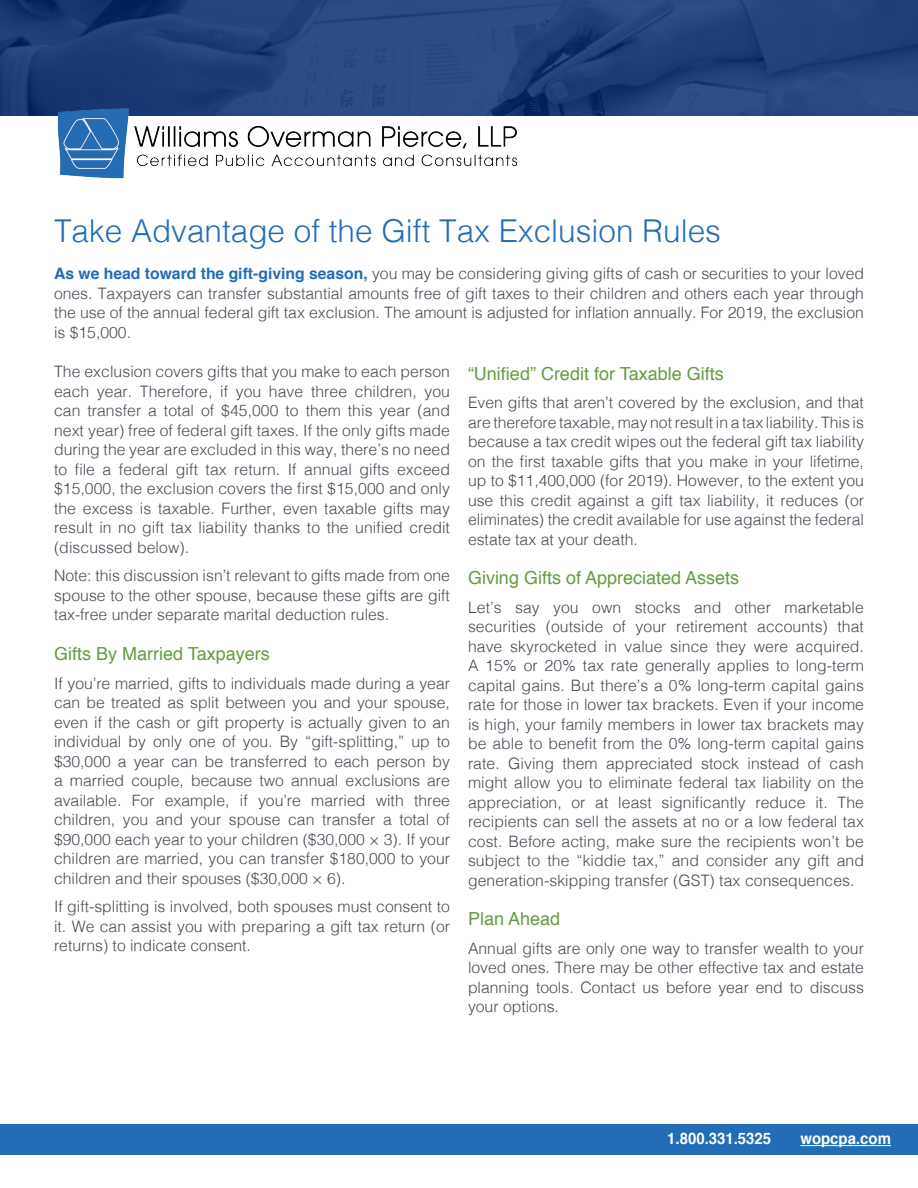
<style>
.page{position:relative;width:918px;height:1188px;background:#fff}
.page>*{position:absolute;margin:0;border:0;box-sizing:border-box;transform-origin:0 0}
.author_text{font:300 31.5px "Helvetica";color:#226db6}
.Subheads{font:18px "Helvetica";color:#669c41}
.Body_Copy{font:300 15.75px/19.5px "Helvetica";color:#464b54;text-align:justify}
.Indents{font:700 15.75px "Helvetica";color:#fff;scale:.95 1}
.s1{font-weight:700;color:#226db6}
</style>
<div class="page">
<img style="left:0;top:0;width:918px;height:116px">
<img style="left:54px;top:102px;width:466px;height:77px">
<div style="left:0;top:1124px;width:918px;height:30px;background:#226db6"></div>
<hr style="left:800px;top:1145px;width:91px;height:1px;background:#fff">
<p class="author_text" style="left:54px;top:204px;width:669px">Take Advantage of the Gift Tax Exclusion Rules</p>
<p class="Body_Copy" style="left:54px;top:263px;width:812px"><span class="s1">As we head toward the gift-giving season,</span> you may be considering giving gifts of cash or securities to your loved ones. Taxpayers can transfer substantial amounts free of gift taxes to their children and others each year through the use of the annual federal gift tax exclusion. The amount is adjusted for inflation annually. For 2019, the exclusion is $15,000.</p>
<p class="Body_Copy" style="left:54px;top:361px;width:398px">The exclusion covers gifts that you make to each person each year. Therefore, if you have three children, you can transfer a total of $45,000 to them this year (and next year) free of federal gift taxes. If the only gifts made during the year are excluded in this way, there’s no need to file a federal gift tax return. If annual gifts exceed $15,000, the exclusion covers the first $15,000 and only the excess is taxable. Further, even taxable gifts may result in no gift tax liability thanks to the unified credit (discussed below).</p>
<p class="Body_Copy" style="left:54px;top:565px;width:398px">Note: this discussion isn’t relevant to gifts made from one spouse to the other spouse, because these gifts are gift tax-free under separate marital deduction rules.</p>
<p class="Subheads" style="left:54px;top:640px;width:217px">Gifts By Married Taxpayers</p>
<p class="Body_Copy" style="left:54px;top:672px;width:398px">If you’re married, gifts to individuals made during a year can be treated as split between you and your spouse, even if the cash or gift property is actually given to an individual by only one of you. By “gift-splitting,” up to $30,000 a year can be transferred to each person by a married couple, because two annual exclusions are available. For example, if you’re married with three children, you and your spouse can transfer a total of $90,000 each year to your children ($30,000 × 3). If your children are married, you can transfer $180,000 to your children and their spouses ($30,000 × 6).</p>
<p class="Body_Copy" style="left:54px;top:896px;width:398px">If gift-splitting is involved, both spouses must consent to it. We can assist you with preparing a gift tax return (or returns) to indicate consent.</p>
<p class="Subheads" style="left:468px;top:359px;width:257px">“Unified” Credit for Taxable Gifts</p>
<p class="Body_Copy" style="left:468px;top:392px;width:398px">Even gifts that aren’t covered by the exclusion, and that are therefore taxable, may not result in a tax liability. This is because a tax credit wipes out the federal gift tax liability on the first taxable gifts that you make in your lifetime, up to $11,400,000 (for 2019). However, to the extent you use this credit against a gift tax liability, it reduces (or eliminates) the credit available for use against the federal estate tax at your death.</p>
<p class="Subheads" style="left:468px;top:564px;width:273px">Giving Gifts of Appreciated Assets</p>
<p class="Body_Copy" style="left:468px;top:596px;width:398px">Let’s say you own stocks and other marketable securities (outside of your retirement accounts) that have skyrocketed in value since they were acquired.<br>A 15% or 20% tax rate generally applies to long-term capital gains. But there’s a 0% long-term capital gains rate for those in lower tax brackets. Even if your income is high, your family members in lower tax brackets may be able to benefit from the 0% long-term capital gains rate. Giving them appreciated stock instead of cash might allow you to eliminate federal tax liability on the appreciation, or at least significantly reduce it. The recipients can sell the assets at no or a low federal tax cost. Before acting, make sure the recipients won’t be subject to the “kiddie tax,” and consider any gift and generation-skipping transfer (GST) tax consequences.</p>
<p class="Subheads" style="left:468px;top:905px;width:94px">Plan Ahead</p>
<p class="Body_Copy" style="left:468px;top:937px;width:398px">Annual gifts are only one way to transfer wealth to your loved ones. There may be other effective tax and estate planning tools. Contact us before year end to discuss your options.</p>
<p class="Indents" style="left:667px;top:1126px;width:111px">1.800.331.5325</p>
<p class="Indents" style="left:800px;top:1126px;width:97px">wopcpa.com</p>
</div>
